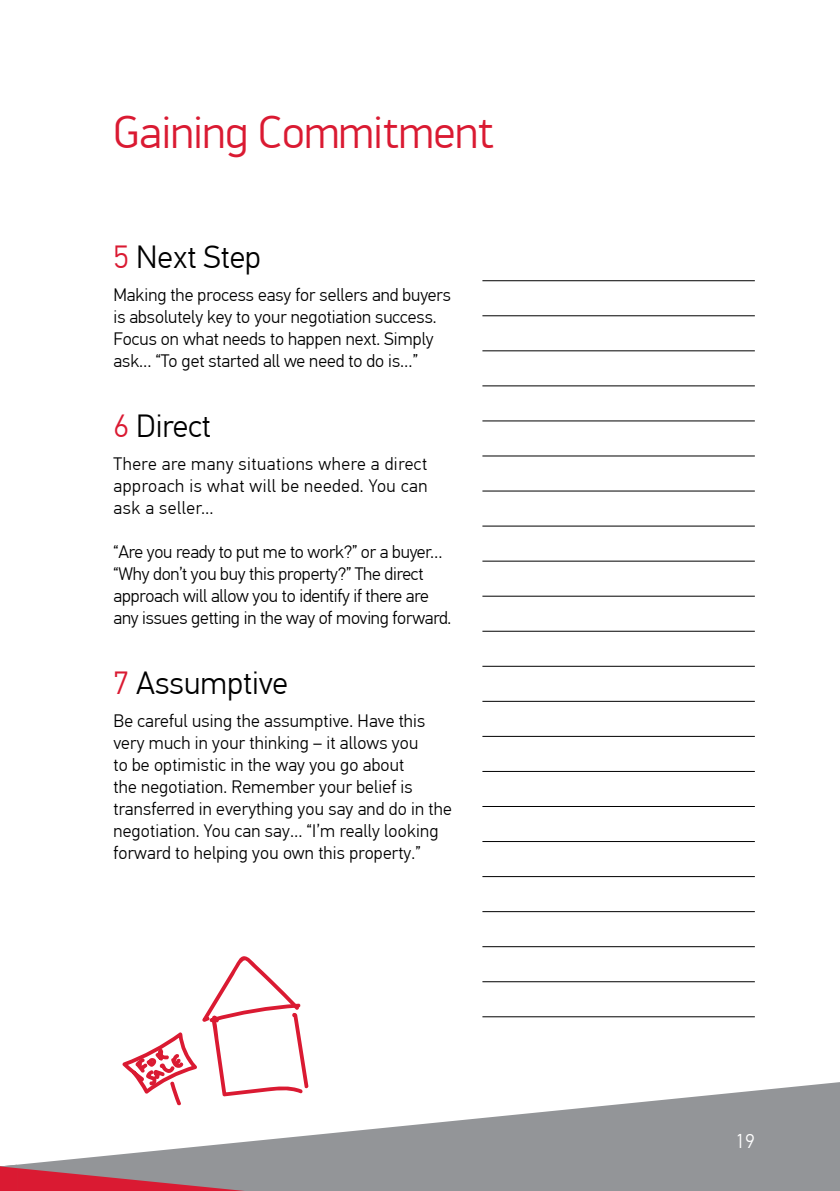
<style>
.page{position:relative;width:840px;height:1191px;background:#fff}
.page>*{position:absolute;margin:0;border:0;box-sizing:border-box;transform-origin:0 0}
.t1{font:300 46px "PF Din Display Pro";color:#da1a32}
.t2{font:300 32px "PF Din Text Pro";color:#000}
.t3{font:300 20px "PF Din Text Pro";color:#fff}
.t4{font:300 18px/22px "PF Din Text Pro";color:#000}
.s1{color:#da1a32}
</style>
<div class="page">
<svg style="left:414px;top:1082px;width:425px;height:109px;fill:#939598"></svg>
<hr style="left:482px;top:280px;width:272px;height:1px;background:#000">
<hr style="left:482px;top:701px;width:272px;height:1px;background:#000">
<hr style="left:482px;top:491px;width:272px;height:1px;background:#000">
<hr style="left:482px;top:911px;width:272px;height:1px;background:#000">
<hr style="left:482px;top:350px;width:272px;height:1px;background:#000">
<hr style="left:482px;top:771px;width:272px;height:1px;background:#000">
<hr style="left:482px;top:561px;width:272px;height:1px;background:#000">
<hr style="left:482px;top:981px;width:272px;height:1px;background:#000">
<hr style="left:482px;top:420px;width:272px;height:1px;background:#000">
<hr style="left:482px;top:841px;width:272px;height:1px;background:#000">
<hr style="left:482px;top:631px;width:272px;height:1px;background:#000">
<hr style="left:482px;top:315px;width:272px;height:1px;background:#000">
<hr style="left:482px;top:736px;width:272px;height:1px;background:#000">
<hr style="left:482px;top:526px;width:272px;height:1px;background:#000">
<hr style="left:482px;top:946px;width:272px;height:1px;background:#000">
<hr style="left:482px;top:385px;width:272px;height:1px;background:#000">
<hr style="left:482px;top:806px;width:272px;height:1px;background:#000">
<hr style="left:482px;top:596px;width:272px;height:1px;background:#000">
<hr style="left:482px;top:1016px;width:272px;height:1px;background:#000">
<hr style="left:482px;top:455px;width:272px;height:1px;background:#000">
<hr style="left:482px;top:876px;width:272px;height:1px;background:#000">
<hr style="left:482px;top:666px;width:272px;height:1px;background:#000">
<svg style="left:0;top:956px;width:414px;height:235px"></svg>
<h1 class="t1" style="left:113px;top:106px;width:382px">Gaining Commitment</h1>
<h2 class="t2" style="left:113px;top:239px;width:149px"><span class="s1">5</span> Next Step</h2>
<p class="t4" style="left:113px;top:284px;width:339px">Making the process easy for sellers and buyers is absolutely key to your negotiation success.<br>Focus on what needs to happen next. Simply ask… “To get started all we need to do is…”</p>
<h2 class="t2" style="left:113px;top:407px;width:99px"><span class="s1">6</span> Direct</h2>
<p class="t4" style="left:113px;top:453px;width:315px;text-align:justify">There are many situations where a direct approach is what will be needed. You can ask a seller…</p>
<p class="t4" style="left:113px;top:541px;width:339px">“Are you ready to put me to work?” or a buyer… “Why don’t you buy this property?” The direct approach will allow you to identify if there are any issues getting in the way of moving forward.</p>
<h2 class="t2" style="left:113px;top:664px;width:176px"><span class="s1">7</span> Assumptive</h2>
<p class="t4" style="left:113px;top:710px;width:339px">Be careful using the assumptive. Have this very much in your thinking – it allows you<br>to be optimistic in the way you go about<br>the negotiation. Remember your belief is transferred in everything you say and do in the negotiation. You can say… “I’m really looking forward to helping you own this property.”</p>
<p class="t3" style="left:735px;top:1129px;width:21px">19</p>
</div>
